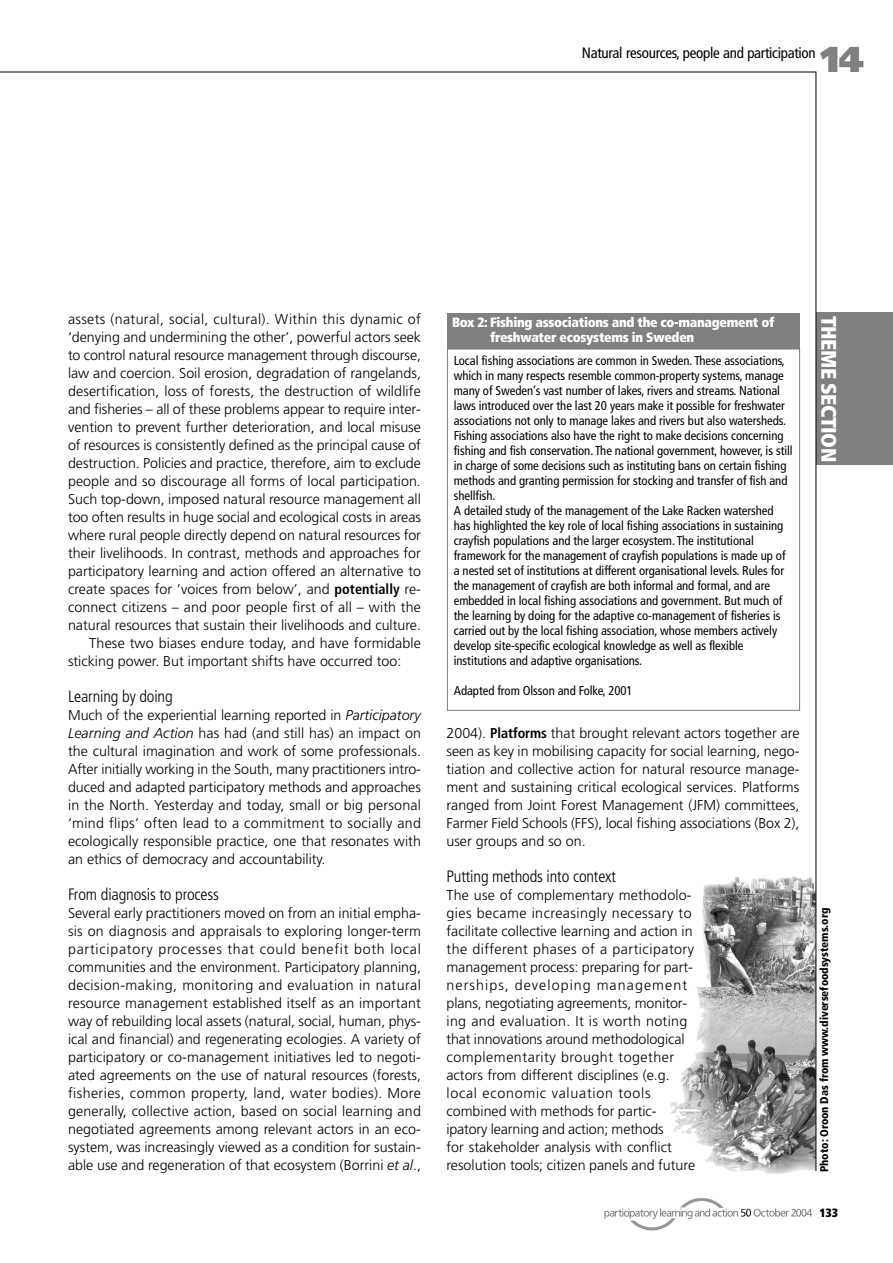
<style>
.page{position:relative;width:893px;height:1263px;background:#fff}
.page>*{position:absolute;margin:0;border:0;box-sizing:border-box;transform-origin:0 0}
.t1{font:900 36px "Frutiger";color:#808080}
.t2{font:900 condensed 21px "Frutiger";letter-spacing:-.02em;color:#fff}
.t3{font:300 condensed 16.5px "Frutiger";letter-spacing:-.01em;color:#000}
.t4{font:condensed 15px "Frutiger";letter-spacing:-.02em;color:#000}
.t5{font:300 14.25px/18px "Frutiger";color:#000;text-align:justify}
.t6{font:300 14.25px "Frutiger";letter-spacing:.025em;color:#000}
.t7{font:900 condensed 13.5px/15px "Frutiger";letter-spacing:-.02em;color:#fff}
.t8{font:condensed 12.75px/15px "Frutiger";letter-spacing:-.005em;color:#000}
.t9{font:900 condensed 12px "Frutiger";color:#000}
.t10{font:900 condensed 11.25px "Frutiger";letter-spacing:-.005em;color:#000}
.s1{font-weight:700;font-stretch:condensed}
.s2{font-style:italic}
</style>
<div class="page">
<div style="left:816px;top:313px;width:77px;height:152px;background:#808080"></div>
<hr style="left:0;top:72px;width:816px;height:1px;background:#000">
<img style="left:604px;top:1198px;width:209px;height:33px">
<div style="left:447px;top:313px;width:353px;height:35px;background:#808080"></div>
<div style="left:447px;top:349px;width:353px;height:362px;border:1px solid #808080"></div>
<img style="left:670px;top:875px;width:146px;height:299px">
<hr style="left:816px;top:72px;width:1px;height:1099px;background:#000">
<p class="t4" style="left:582px;top:47px;width:235px">Natural resources, people and participation</p>
<h1 class="t1" style="left:821px;top:45px;width:45px">14</h1>
<p class="t6" style="left:68px;top:313px;width:354px">assets (natural, social, cultural). Within this dynamic of</p>
<p class="t5" style="left:68px;top:329px;width:354px">‘denying and undermining the other’, powerful actors seek</p>
<p class="t5" style="left:68px;top:347px;width:354px">to control natural resource management through discourse,</p>
<p class="t5" style="left:68px;top:365px;width:354px">law and coercion. Soil erosion, degradation of rangelands,</p>
<p class="t5" style="left:68px;top:383px;width:354px">desertification, loss of forests, the destruction of wildlife</p>
<p class="t5" style="left:68px;top:401px;width:354px">and fisheries – all of these problems appear to require inter-</p>
<p class="t5" style="left:68px;top:419px;width:354px">vention to prevent further deterioration, and local misuse</p>
<p class="t5" style="left:68px;top:437px;width:354px">of resources is consistently defined as the principal cause of</p>
<p class="t5" style="left:68px;top:455px;width:354px">destruction. Policies and practice, therefore, aim to exclude</p>
<p class="t5" style="left:68px;top:473px;width:354px">people and so discourage all forms of local participation.</p>
<p class="t5" style="left:68px;top:491px;width:354px">Such top-down, imposed natural resource management all</p>
<p class="t5" style="left:68px;top:509px;width:354px">too often results in huge social and ecological costs in areas</p>
<p class="t5" style="left:68px;top:527px;width:354px">where rural people directly depend on natural resources for</p>
<p class="t5" style="left:68px;top:545px;width:354px">their livelihoods. In contrast, methods and approaches for</p>
<p class="t5" style="left:68px;top:563px;width:354px">participatory learning and action offered an alternative to</p>
<p class="t5" style="left:68px;top:581px;width:354px">create spaces for ‘voices from below’, and <span class="s1">potentially</span> re-</p>
<p class="t5" style="left:68px;top:599px;width:354px">connect citizens – and poor people first of all – with the</p>
<p class="t5" style="left:68px;top:617px;width:354px">natural resources that sustain their livelihoods and culture.</p>
<p class="t5" style="left:89px;top:635px;width:333px">These two biases endure today, and have formidable</p>
<p class="t5" style="left:68px;top:653px;width:335px">sticking power. But important shifts have occurred too:</p>
<p class="t3" style="left:68px;top:690px;width:106px">Learning by doing</p>
<p class="t5" style="left:68px;top:707px;width:354px">Much of the experiential learning reported in <span class="s2">Participatory Learning and Action</span> has had (and still has) an impact on the cultural imagination and work of some professionals.<br>After initially working in the South, many practitioners intro&shy;duced and adapted participatory methods and approaches in the North. Yesterday and today, small or big personal ‘mind flips’ often lead to a commitment to socially and ecologically responsible practice, one that resonates with an ethics of democracy and accountability.</p>
<p class="t3" style="left:68px;top:888px;width:152px">From diagnosis to process</p>
<p class="t5" style="left:68px;top:905px;width:354px">Several early practitioners moved on from an initial empha&shy;sis on diagnosis and appraisals to exploring longer-term participatory processes that could benefit both local communities and the environment. Participatory planning, decision-making, monitoring and evaluation in natural resource management established itself as an important way of rebuilding local assets (natural, social, human, phys&shy;ical and financial) and regenerating ecologies. A variety of participatory or co-management initiatives led to negoti&shy;ated agreements on the use of natural resources (forests, fisheries, common property, land, water bodies). More generally, collective action, based on social learning and negotiated agreements among relevant actors in an eco&shy;system, was increasingly viewed as a condition for sustain&shy;able use and regeneration of that ecosystem (Borrini <span class="s2">et al</span>.,</p>
<p class="t7" style="left:490px;top:315px;width:286px;text-indent:-38px">Box 2: Fishing associations and the co-management of freshwater ecosystems in Sweden</p>
<p class="t8" style="left:454px;top:354px;width:340px">Local fishing associations are common in Sweden. These associations, which in many respects resemble common-property systems, manage many of Sweden’s vast number of lakes, rivers and streams. National laws introduced over the last 20 years make it possible for freshwater associations not only to manage lakes and rivers but also watersheds.<br>Fishing associations also have the right to make decisions concerning fishing and fish conservation. The national government, however, is still in charge of some decisions such as instituting bans on certain fishing methods and granting permission for stocking and transfer of fish and shellfish.<br>A detailed study of the management of the Lake Racken watershed has highlighted the key role of local fishing associations in sustaining crayfish populations and the larger ecosystem. The institutional framework for the management of crayfish populations is made up of a nested set of institutions at different organisational levels. Rules for the management of crayfish are both informal and formal, and are embedded in local fishing associations and government. But much of the learning by doing for the adaptive co-management of fisheries is carried out by the local fishing association, whose members actively develop site-specific ecological knowledge as well as flexible institutions and adaptive organisations.</p>
<p class="t8" style="left:454px;top:684px;width:180px">Adapted from Olsson and Folke, 2001</p>
<p class="t5" style="left:446px;top:725px;width:354px">2004). <span class="s1">Platforms</span> that brought relevant actors together are seen as key in mobilising capacity for social learning, nego&shy;tiation and collective action for natural resource manage&shy;ment and sustaining critical ecological services. Platforms ranged from Joint Forest Management (JFM) committees, Farmer Field Schools (FFS), local fishing associations (Box 2), user groups and so on.</p>
<p class="t3" style="left:446px;top:870px;width:171px">Putting methods into context</p>
<p class="t5" style="left:446px;top:887px;width:250px;text-align:left">The use of complementary methodolo&shy;gies became increasingly necessary to facilitate collective learning and action in the different phases of a participatory management process: preparing for part&shy;nerships, developing management plans, negotiating agreements, monitor&shy;ing and evaluation. It is worth noting that innovations around methodological complementarity brought together actors from different disciplines (e.g. local economic valuation tools combined with methods for partic&shy;ipatory learning and action; methods<br>for stakeholder analysis with conflict resolution tools; citizen panels and future</p>
<h2 class="t2" style="left:837px;top:316px;width:148px;rotate:90deg">THEME SECTION</h2>
<p class="t10" style="left:820px;top:1172px;width:266px;rotate:-90deg">Photo: Oroon Das from www.diversefoodsystems.org</p>
<p class="t9" style="left:819px;top:1208px;width:20px">133</p>
</div>
